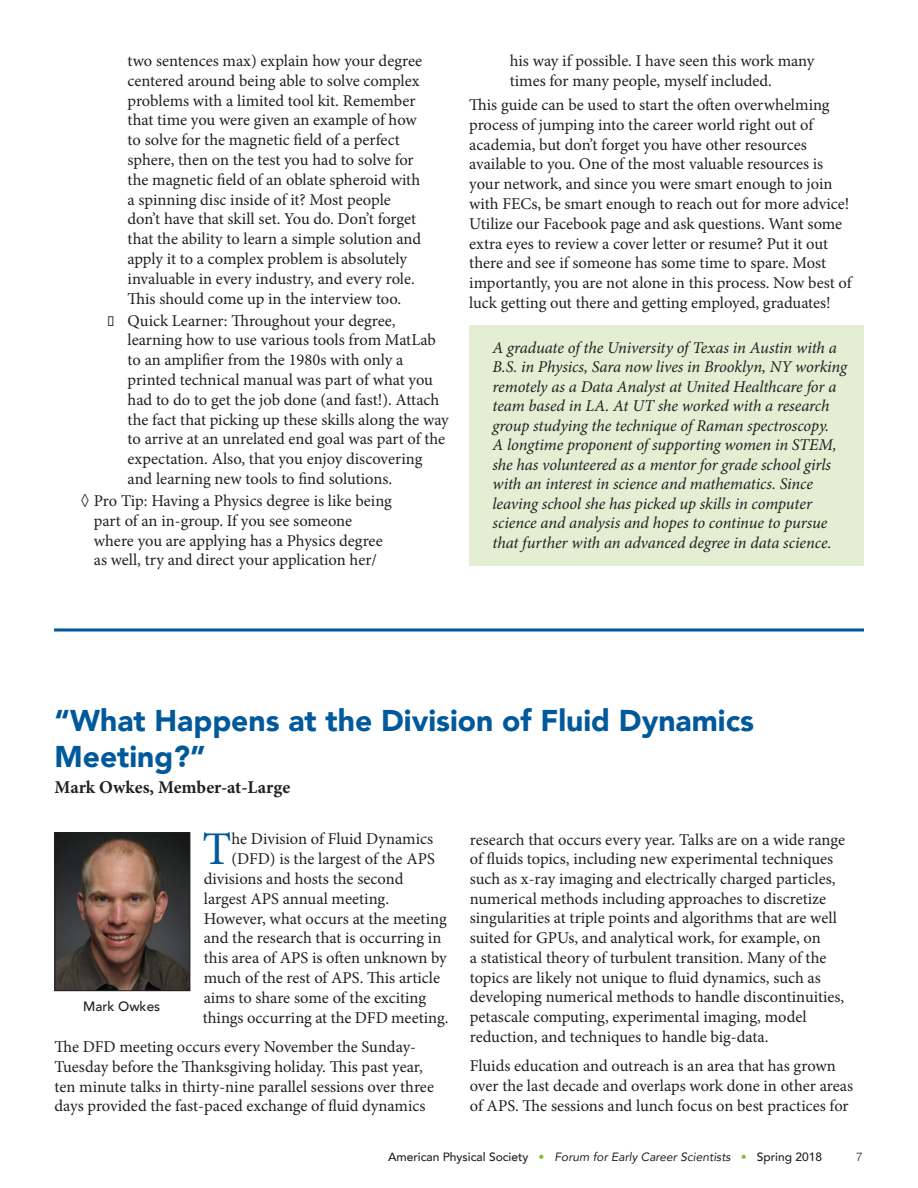
<style>
.page{position:relative;width:918px;height:1188px;background:#fff}
.page>*{position:absolute;margin:0;border:0;box-sizing:border-box;transform-origin:0 0}
.t1{font:46.95px "Minion Pro";color:#00599b}
.t2{font:900 30px/36px "Avenir";color:#00599b}
.t3{font:700 18px "Minion Pro";color:#231f20}
.t4{font:16.5px/19.8px "Minion Pro";letter-spacing:-.005em;color:#231f20}
.t5{font:italic 16.5px/19.5px "Minion Pro";letter-spacing:-.01em;color:#231f20}
.t6{font:500 13.5px "Avenir";color:#231f20}
.t7{font:500 12px "Avenir";color:#231f20}
.t8{font:300 12px "Helvetica Neue";color:#231f20}
.s1{color:#8bbd3f}
.s2{font-weight:400;font-style:italic}
</style>
<div class="page">
<div style="left:470px;top:325px;width:394px;height:240px;background:#e4eed3"></div>
<img style="left:57px;top:834px;width:131px;height:155px">
<div style="left:55px;top:832px;width:135px;height:159px;border:1px solid #231f20"></div>
<svg style="left:54px;top:628px;width:810px;height:4px;background:#3f82b3"></svg>
<p class="t4" style="left:128px;top:51px;width:296px">two sentences max) explain how your degree centered around being able to solve complex problems with a limited tool kit. Remember that time you were given an example of how to solve for the magnetic field of a perfect sphere, then on the test you had to solve for the magnetic field of an oblate spheroid with a spinning disc inside of it? Most people don’t have that skill set. You do. Don’t forget that the ability to learn a simple solution and apply it to a complex problem is absolutely invaluable in every industry, and every role.<br>This should come up in the interview too.</p>
<p class="t4" style="left:128px;top:310px;width:323px;text-indent:-20px">• Quick Learner: Throughout your degree, learning how to use various tools from MatLab to an amplifier from the 1980s with only a printed technical manual was part of what you had to do to get the job done (and fast!). Attach the fact that picking up these skills along the way to arrive at an unrelated end goal was part of the expectation. Also, that you enjoy discovering and learning new tools to find solutions.</p>
<p class="t4" style="left:94px;top:491px;width:300px;text-indent:-13px">◊ Pro Tip: Having a Physics degree is like being part of an in-group. If you see someone where you are applying has a Physics degree as well, try and direct your application her/</p>
<p class="t4" style="left:510px;top:51px;width:306px">his way if possible. I have seen this work many times for many people, myself included.</p>
<p class="t4" style="left:469px;top:95px;width:384px">This guide can be used to start the often overwhelming process of jumping into the career world right out of academia, but don’t forget you have other resources available to you. One of the most valuable resources is your network, and since you were smart enough to join with FECs, be smart enough to reach out for more advice!<br>Utilize our Facebook page and ask questions. Want some extra eyes to review a cover letter or resume? Put it out there and see if someone has some time to spare. Most importantly, you are not alone in this process. Now best of luck getting out there and getting employed, graduates!</p>
<p class="t5" style="left:492px;top:338px;width:356px">A graduate of the University of Texas in Austin with a B.S. in Physics, Sara now lives in Brooklyn, NY working remotely as a Data Analyst at United Healthcare for a team based in LA. At UT she worked with a research group studying the technique of Raman spectroscopy.<br>A longtime proponent of supporting women in STEM, she has volunteered as a mentor for grade school girls with an interest in science and mathematics. Since leaving school she has picked up skills in computer science and analysis and hopes to continue to pursue that further with an advanced degree in data science.</p>
<h2 class="t2" style="left:55px;top:702px;width:701px">“What Happens at the Division of Fluid Dynamics<br>Meeting?”</h2>
<p class="t3" style="left:55px;top:774px;width:237px">Mark Owkes, Member-at-Large</p>
<h1 class="t1" style="left:202px;top:818px;width:30px">T</h1>
<p class="t4" style="left:231px;top:829px;width:203px">he Division of Fluid Dynamics</p>
<p class="t4" style="left:470px;top:830px;width:377px">research that occurs every year. Talks are on a wide range of fluids topics, including new experimental techniques such as x-ray imaging and electrically charged particles, numerical methods including approaches to discretize singularities at triple points and algorithms that are well suited for GPUs, and analytical work, for example, on<br>a statistical theory of turbulent transition. Many of the topics are likely not unique to fluid dynamics, such as developing numerical methods to handle discontinuities, petascale computing, experimental imaging, model reduction, and techniques to handle big-data.</p>
<p class="t4" style="left:470px;top:1056px;width:385px">Fluids education and outreach is an area that has grown over the last decade and overlaps work done in other areas of APS. The sessions and lunch focus on best practices for</p>
<p class="t4" style="left:231px;top:849px;width:205px">(DFD) is the largest of the APS</p>
<p class="t4" style="left:204px;top:869px;width:201px">divisions and hosts the second</p>
<p class="t4" style="left:204px;top:889px;width:187px">largest APS annual meeting.</p>
<p class="t4" style="left:204px;top:908px;width:244px">However, what occurs at the meeting</p>
<p class="t4" style="left:204px;top:928px;width:239px">and the research that is occurring in</p>
<p class="t4" style="left:204px;top:948px;width:245px">this area of APS is often unknown by</p>
<p class="t4" style="left:204px;top:968px;width:238px">much of the rest of APS. This article</p>
<p class="t4" style="left:204px;top:988px;width:224px">aims to share some of the exciting</p>
<p class="t4" style="left:203px;top:1007px;width:248px">things occurring at the DFD meeting.</p>
<p class="t4" style="left:55px;top:1037px;width:381px">The DFD meeting occurs every November the Sunday-Tuesday before the Thanksgiving holiday. This past year, ten minute talks in thirty-nine parallel sessions over three days provided the fast-paced exchange of fluid dynamics</p>
<p class="t6" style="left:83px;top:995px;width:78px">Mark Owkes</p>
<p class="t7" style="left:388px;top:1147px;width:435px">American Physical Society <span class="s1">•</span> <span class="s2">Forum for Early Career Scientists</span> <span class="s1">•</span> Spring 2018</p>
<p class="t8" style="left:856px;top:1147px;width:8px">7</p>
</div>
